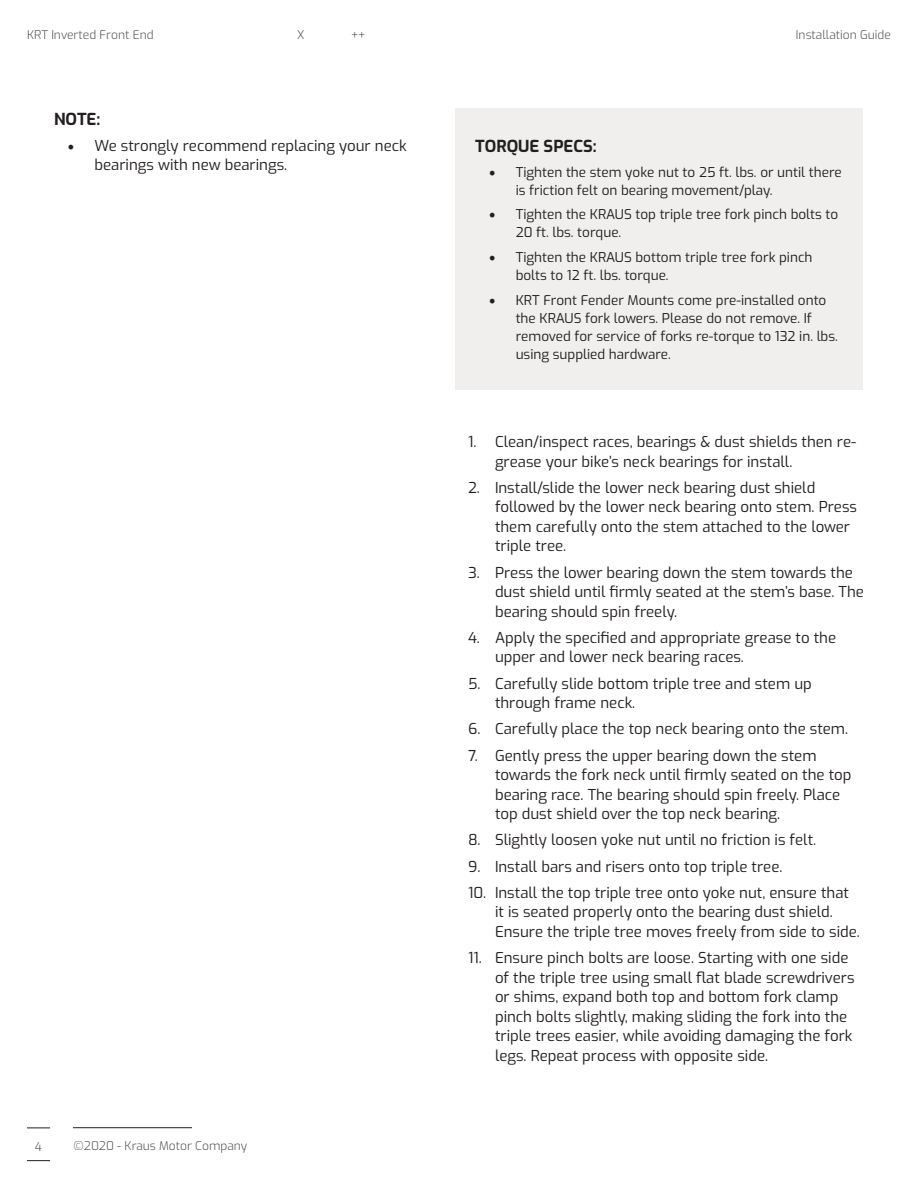
<style>
.page{position:relative;width:918px;height:1188px;background:#fff}
.page>*{position:absolute;margin:0;border:0;box-sizing:border-box;transform-origin:0 0}
.t1{font:700 16.5px "Exo";color:#241f1f}
.t2{font:15px/19.5px "Exo";color:#241f1f}
.t3{font:13.5px/18px "Exo";color:#241f1f}
.t4{font:300 12px "Exo";color:#4e4b4c}
.s1{font-family:"Minion Pro";font-size:18px}
</style>
<div class="page">
<svg style="left:27px;top:1128px;width:23px;height:1px"></svg>
<svg style="left:27px;top:1160px;width:23px;height:1px"></svg>
<hr style="left:73px;top:1127px;width:119px;height:1px;background:#241f1f">
<div style="left:455px;top:108px;width:408px;height:282px;background:#f0efee"></div>
<p class="t4" style="left:27px;top:26px;width:128px">KRT Inverted Front End</p>
<p class="t4" style="left:297px;top:26px;width:9px">X</p>
<p class="t4" style="left:351px;top:26px;width:16px">++</p>
<p class="t4" style="left:796px;top:26px;width:97px">Installation Guide</p>
<p class="t1" style="left:54px;top:106px;width:48px">NOTE:</p>
<p class="t2" style="left:94px;top:135px;width:314px;text-indent:-27px"><span class="s1">•</span> We strongly recommend replacing your neck bearings with new bearings.</p>
<p class="t1" style="left:475px;top:133px;width:123px">TORQUE SPECS:</p>
<p class="t3" style="left:516px;top:162px;width:328px;text-indent:-27px"><span class="s1">•</span> Tighten the stem yoke nut to 25 ft. lbs. or until there is friction felt on bearing movement/play.</p>
<p class="t3" style="left:516px;top:205px;width:324px;text-indent:-27px"><span class="s1">•</span> Tighten the KRAUS top triple tree fork pinch bolts to<br>20 ft. lbs. torque.</p>
<p class="t3" style="left:516px;top:248px;width:298px;text-indent:-27px"><span class="s1">•</span> Tighten the KRAUS bottom triple tree fork pinch bolts to 12 ft. lbs. torque.</p>
<p class="t3" style="left:516px;top:290px;width:324px;text-indent:-27px"><span class="s1">•</span> KRT Front Fender Mounts come pre-installed onto the KRAUS fork lowers. Please do not remove. If removed for service of forks re-torque to 132 in. lbs. using supplied hardware.</p>
<p class="t4" style="left:35px;top:1137px;width:9px">4</p>
<p class="t4" style="left:74px;top:1137px;width:175px">©2020 - Kraus Motor Company</p>
<p class="t2" style="left:495px;top:431px;width:363px;text-indent:-27px">1. Clean/inspect races, bearings &amp; dust shields then re&shy;grease your bike’s neck bearings for install.</p>
<p class="t2" style="left:495px;top:477px;width:364px;text-indent:-27px">2. Install/slide the lower neck bearing dust shield followed by the lower neck bearing onto stem. Press them carefully onto the stem attached to the lower triple tree.</p>
<p class="t2" style="left:495px;top:562px;width:371px;text-indent:-27px">3. Press the lower bearing down the stem towards the dust shield until firmly seated at the stem’s base. The bearing should spin freely.</p>
<p class="t2" style="left:495px;top:627px;width:343px;text-indent:-27px">4. Apply the specified and appropriate grease to the upper and lower neck bearing races.</p>
<p class="t2" style="left:495px;top:673px;width:318px;text-indent:-27px">5. Carefully slide bottom triple tree and stem up through frame neck.</p>
<p class="t2" style="left:468px;top:718px;width:382px">6. Carefully place the top neck bearing onto the stem.</p>
<p class="t2" style="left:495px;top:745px;width:358px;text-indent:-27px">7. Gently press the upper bearing down the stem towards the fork neck until firmly seated on the top bearing race. The bearing should spin freely. Place top dust shield over the top neck bearing.</p>
<p class="t2" style="left:468px;top:829px;width:350px">8. Slightly loosen yoke nut until no friction is felt.</p>
<p class="t2" style="left:468px;top:856px;width:316px">9. Install bars and risers onto top triple tree.</p>
<p class="t2" style="left:495px;top:882px;width:366px;text-indent:-27px">10. Install the top triple tree onto yoke nut, ensure that it is seated properly onto the bearing dust shield.<br>Ensure the triple tree moves freely from side to side.</p>
<p class="t2" style="left:495px;top:947px;width:361px;text-indent:-27px">11. Ensure pinch bolts are loose. Starting with one side of the triple tree using small flat blade screwdrivers or shims, expand both top and bottom fork clamp pinch bolts slightly, making sliding the fork into the triple trees easier, while avoiding damaging the fork legs. Repeat process with opposite side.</p>
</div>
